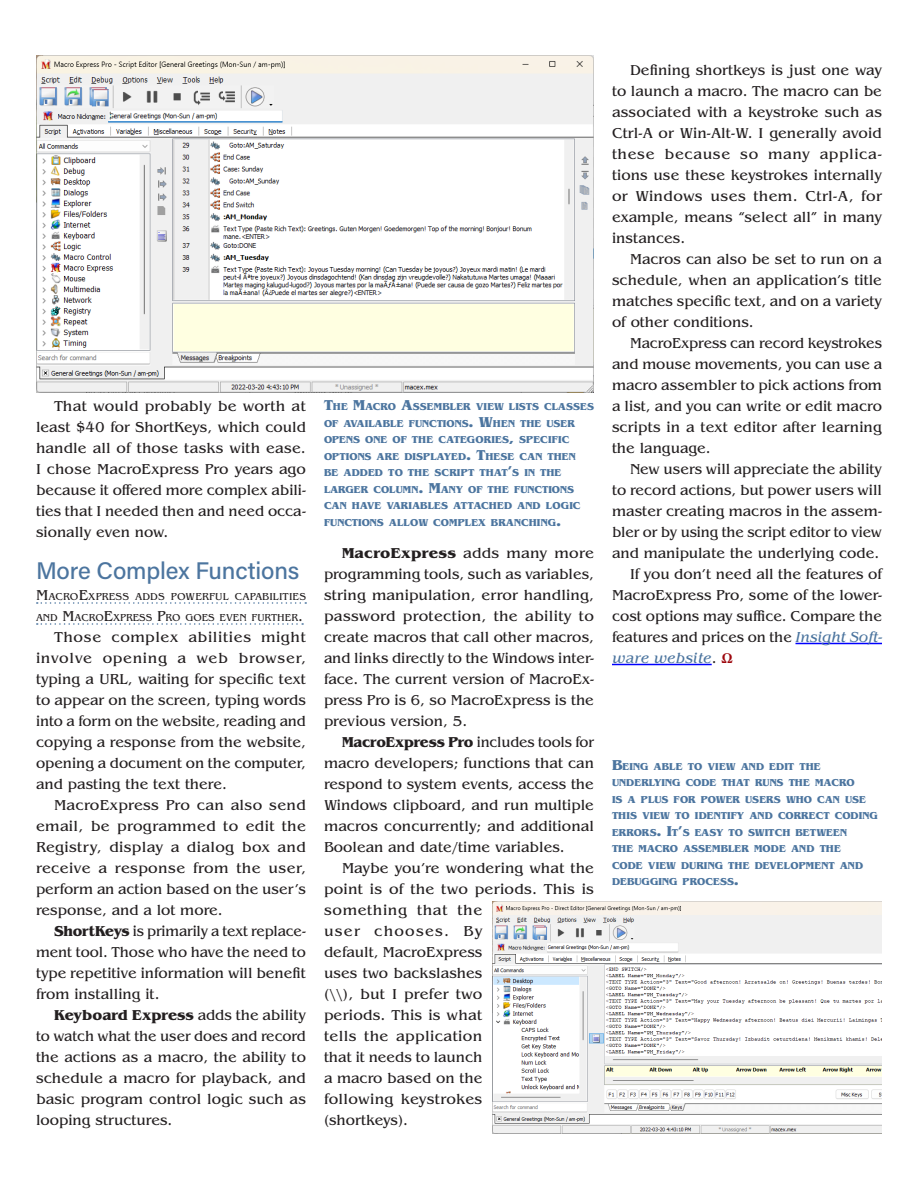
<style>
.page{position:relative;width:918px;height:1188px;background:#fff}
.page>*{position:absolute;margin:0;border:0;box-sizing:border-box;transform-origin:0 0}
.Subhead_1{font:500 24px "Acumin Pro";letter-spacing:-.005em;color:#4c759f}
.Body_Text{font:15px/21px "Benguiat Pro ITC";color:#231f20;text-align:justify}
.t1{font:700 10.5px/16.5px "Benguiat Pro ITC";color:#4c759f}
.Subhead_1_follow{font:10.5px/21px "Benguiat Pro ITC";letter-spacing:.01em;color:#231f20}
.s1{font-size:15px}
.s2{font-weight:700}
.s3{font-style:italic;color:#4c759f}
.s4{font-family:"Adobe Text Pro";font-weight:700;color:#9d070d}
</style>
<div class="page">
<svg style="left:37px;top:602px;width:269px;height:2px"></svg>
<svg style="left:37px;top:623px;width:266px;height:2px"></svg>
<hr style="left:795px;top:643px;width:87px;height:1px;background:#00f">
<hr style="left:612px;top:664px;width:100px;height:1px;background:#00f">
<img style="left:36px;top:56px;width:558px;height:337px">
<img style="left:492px;top:902px;width:390px;height:231px">
<p class="Body_Text" style="left:36px;top:396px;width:272px;text-indent:18px">That would probably be worth at least $40 for ShortKeys, which could handle all of those tasks with ease.<br>I chose MacroExpress Pro years ago because it offered more complex abili&shy;ties that I needed then and need occa&shy;sionally even now.</p>
<p class="Subhead_1" style="left:36px;top:554px;width:265px">More Complex Functions</p>
<p class="Subhead_1_follow" style="left:36px;top:586px;width:271px"><span class="s1">M</span>ACRO<span class="s1">E</span>XPRESS ADDS POWERFUL CAPABILITIES<br>AND <span class="s1">M</span>ACRO<span class="s1">E</span>XPRESS <span class="s1">P</span>RO GOES EVEN FURTHER<span class="s1">.</span></p>
<p class="Body_Text" style="left:36px;top:627px;width:272px;text-indent:18px">Those complex abilities might involve opening a web browser, typing a URL, waiting for specific text to appear on the screen, typing words into a form on the website, reading and copying a response from the website, opening a document on the computer, and pasting the text there.</p>
<p class="Body_Text" style="left:36px;top:795px;width:272px;text-indent:18px">MacroExpress Pro can also send email, be programmed to edit the Registry, display a dialog box and receive a response from the user, perform an action based on the user’s response, and a lot more.</p>
<p class="Body_Text" style="left:36px;top:921px;width:272px;text-indent:18px"><span class="s2">ShortKeys</span> is primarily a text replace&shy;ment tool. Those who have the need to type repetitive information will benefit from installing it.</p>
<p class="Body_Text" style="left:36px;top:1005px;width:272px;text-indent:18px"><span class="s2">Keyboard Express</span> adds the ability to watch what the user does and record the actions as a macro, the ability to schedule a macro for playback, and basic program control logic such as looping structures.</p>
<p class="t1" style="left:324px;top:399px;width:272px"><span class="s1">T</span>HE <span class="s1">M</span>ACRO <span class="s1">A</span>SSEMBLER VIEW LISTS CLASSES OF AVAILABLE FUNCTIONS<span class="s1">. W</span>HEN THE USER OPENS ONE OF THE CATEGORIES<span class="s1">,</span> SPECIFIC OPTIONS ARE DISPLAYED<span class="s1">. T</span>HESE CAN THEN<br>BE ADDED TO THE SCRIPT THAT<span class="s1">’</span>S IN THE LARGER COLUMN<span class="s1">. M</span>ANY OF THE FUNCTIONS CAN HAVE VARIABLES ATTACHED AND LOGIC FUNCTIONS ALLOW COMPLEX BRANCHING<span class="s1">.</span></p>
<p class="Body_Text" style="left:324px;top:543px;width:272px;text-indent:18px"><span class="s2">MacroExpress</span> adds many more programming tools, such as variables, string manipulation, error handling, password protection, the ability to create macros that call other macros, and links directly to the Windows inter&shy;face. The current version of MacroEx&shy;press Pro is 6, so MacroExpress is the previous version, 5.</p>
<p class="Body_Text" style="left:324px;top:732px;width:272px;text-indent:18px"><span class="s2">MacroExpress Pro</span> includes tools for macro developers; functions that can respond to system events, access the Windows clipboard, and run multiple macros concurrently; and additional Boolean and date/time variables.</p>
<p class="Body_Text" style="left:324px;top:858px;width:272px;text-align:left;text-indent:18px">Maybe you’re wondering what the point is of the two periods. This is something that the<br>user chooses. By<br>default, MacroExpress<br>uses two backslashes<br>(\\), but I prefer two<br>periods. This is what<br>tells the application<br>that it needs to launch<br>a macro based on the<br>following keystrokes<br>(shortkeys).</p>
<p class="Body_Text" style="left:612px;top:60px;width:272px;text-indent:18px">Defining shortkeys is just one way to launch a macro. The macro can be associated with a keystroke such as Ctrl-A or Win-Alt-W. I generally avoid these because so many applica&shy;tions use these keystrokes internally or Windows uses them. Ctrl-A, for example, means “select all” in many instances.</p>
<p class="Body_Text" style="left:612px;top:249px;width:272px;text-indent:18px">Macros can also be set to run on a schedule, when an application’s title matches specific text, and on a variety of other conditions.</p>
<p class="Body_Text" style="left:612px;top:333px;width:272px;text-indent:18px">MacroExpress can record keystrokes and mouse movements, you can use a macro assembler to pick actions from a list, and you can write or edit macro scripts in a text editor after learning the language.</p>
<p class="Body_Text" style="left:612px;top:459px;width:272px;text-indent:18px">New users will appreciate the ability to record actions, but power users will master creating macros in the assem&shy;bler or by using the script editor to view and manipulate the underlying code.</p>
<p class="Body_Text" style="left:612px;top:564px;width:272px;text-indent:18px">If you don’t need all the features of MacroExpress Pro, some of the lower&shy;cost options may suffice. Compare the features and prices on the <span class="s3">Insight Soft&shy;ware website</span>. <span class="s4">Ω</span></p>
<p class="t1" style="left:612px;top:758px;width:267px"><span class="s1">B</span>EING ABLE TO VIEW AND EDIT THE<br>UNDERLYING CODE THAT RUNS THE MACRO<br>IS A PLUS FOR POWER USERS WHO CAN USE<br>THIS VIEW TO IDENTIFY AND CORRECT CODING<br>ERRORS<span class="s1">. I</span>T<span class="s1">’</span>S EASY TO SWITCH BETWEEN<br>THE MACRO ASSEMBLER MODE AND THE<br>CODE VIEW DURING THE DEVELOPMENT AND<br>DEBUGGING PROCESS<span class="s1">.</span></p>
</div>
